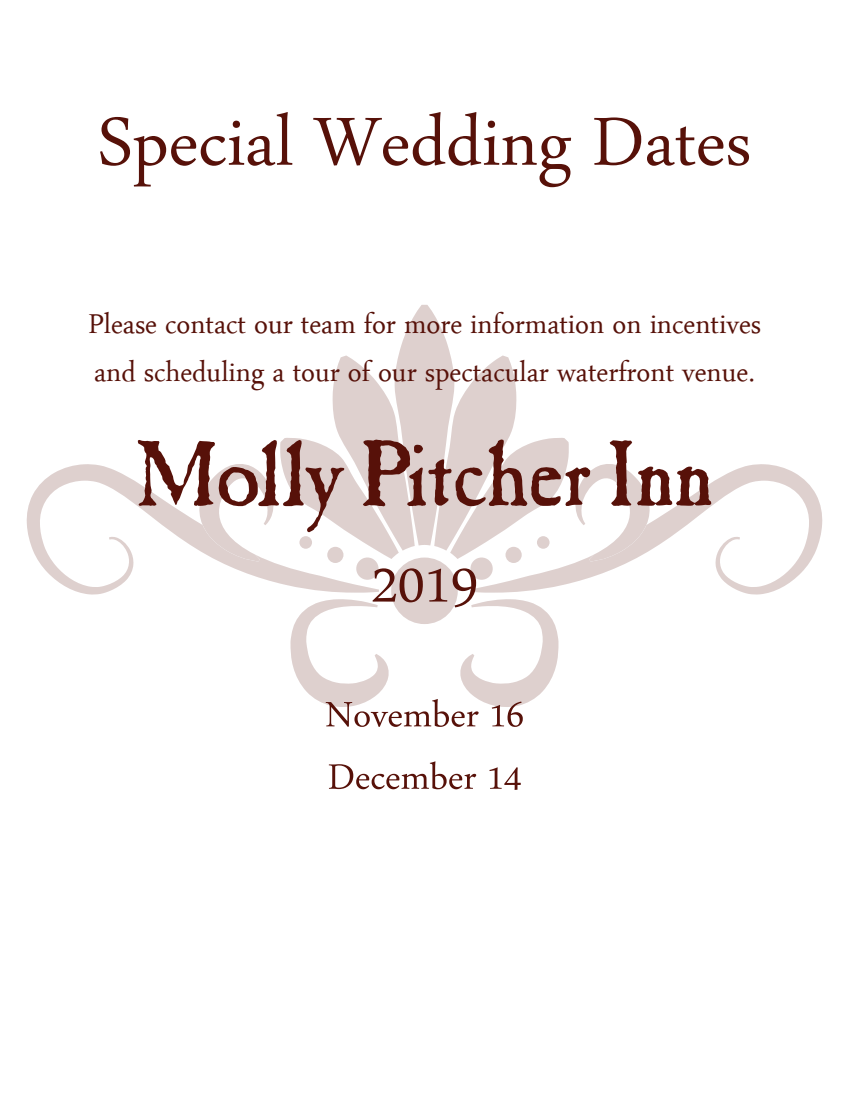
<style>
.page{position:relative;width:849px;height:1098px;background:#fff}
.page>*{position:absolute;margin:0;border:0;box-sizing:border-box;transform-origin:0 0}
.t1{font:100px "Arabic Typesetting";color:#571109}
.t2{font:80px "Arabic Typesetting";color:#571109}
.t3{font:52px/62.4px "Arabic Typesetting";color:#571109}
.t4{font:40px/48px "Arabic Typesetting";color:#571109}
</style>
<div class="page">
<div style="left:391px;top:558px;width:67px;height:66px;background:#ded0ce;border-radius:50%"></div>
<svg style="left:27px;top:464px;width:352px;height:131px"></svg>
<svg style="left:290px;top:599px;width:99px;height:108px"></svg>
<div style="left:356px;top:557px;width:22px;height:23px;background:#ded0ce;border-radius:50%"></div>
<svg style="left:327px;top:547px;width:16px;height:16px"></svg>
<svg style="left:470px;top:464px;width:352px;height:131px"></svg>
<svg style="left:460px;top:599px;width:98px;height:108px"></svg>
<div style="left:470px;top:557px;width:22px;height:23px;background:#ded0ce;border-radius:50%"></div>
<svg style="left:505px;top:547px;width:16px;height:16px"></svg>
<svg style="left:138px;top:305px;width:573px;height:256px"></svg>
<h1 class="t1" style="left:98px;top:93px;width:654px">Special Wedding Dates</h1>
<p class="t4" style="left:88px;top:303px;width:674px">Please contact our team for more information on incentives and scheduling a tour of our spectacular waterfront venue.</p>
<h2 class="t2" style="left:371px;top:544px;width:108px">2019</h2>
<h3 class="t3" style="left:325px;top:688px;width:200px">November 16<br>December 14</h3>
</div>
